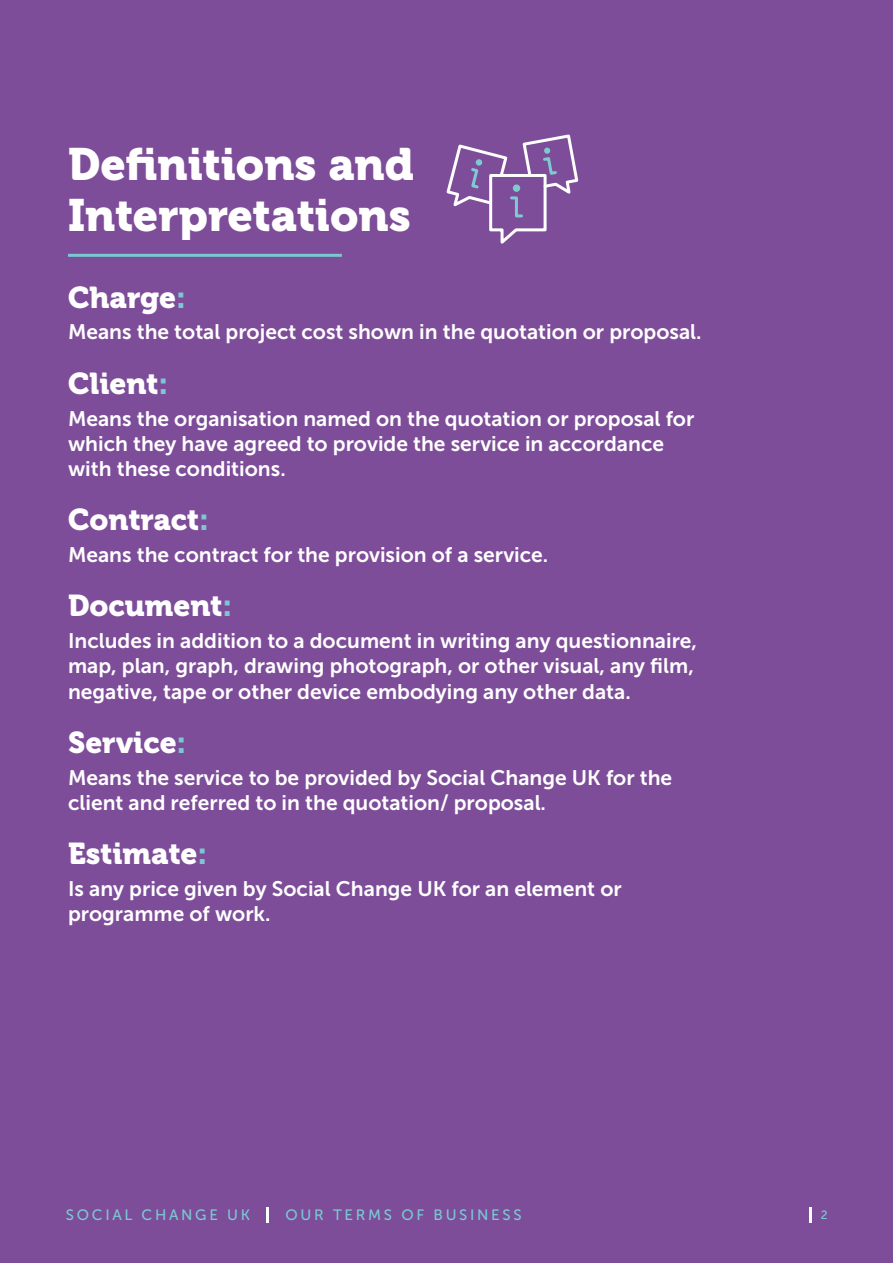
<style>
.page{position:relative;width:893px;height:1263px;background:#7e4d99}
.page>*{position:absolute;margin:0;border:0;box-sizing:border-box;transform-origin:0 0}
.t1{font:45px/51px "Museo 900";color:#fff}
.t2{font:30px "Museo 900";color:#fff}
.t3{font:21px/25.2px "Museo Sans 700";color:#fff}
.t4{font:15px "Museo Sans 500";letter-spacing:.18em;color:#7ac9d2}
.t5{font:12px "Museo Sans 500";color:#7ac9d2}
.s1{color:#7ac9d2}
</style>
<div class="page">
<svg style="left:809px;top:1207px;width:2px;height:15px"></svg>
<hr style="left:266px;top:1207px;width:3px;height:15px;background:#fff">
<hr style="left:68px;top:254px;width:274px;height:3px;background:#7ac9d2">
<svg style="left:446px;top:134px;width:133px;height:110px"></svg>
<div style="left:544px;top:147px;width:6px;height:7px;background:#7ecad2;border-radius:50%"></div>
<h1 class="t1" style="left:68px;top:140px;width:347px">Definitions and<br>Interpretations</h1>
<h2 class="t2" style="left:68px;top:280px;width:119px">Charge<span class="s1">:</span></h2>
<p class="t3" style="left:68px;top:320px;width:635px">Means the total project cost shown in the quotation or proposal.</p>
<h2 class="t2" style="left:68px;top:366px;width:102px">Client<span class="s1">:</span></h2>
<p class="t3" style="left:68px;top:406px;width:628px">Means the organisation named on the quotation or proposal for which they have agreed to provide the service in accordance with these conditions.</p>
<h2 class="t2" style="left:68px;top:503px;width:142px">Contract<span class="s1">:</span></h2>
<p class="t3" style="left:68px;top:542px;width:482px">Means the contract for the provision of a service.</p>
<h2 class="t2" style="left:68px;top:589px;width:166px">Document<span class="s1">:</span></h2>
<p class="t3" style="left:68px;top:628px;width:631px">Includes in addition to a document in writing any questionnaire, map, plan, graph, drawing photograph, or other visual, any film, negative, tape or other device embodying any other data.</p>
<h2 class="t2" style="left:68px;top:725px;width:120px">Service<span class="s1">:</span></h2>
<p class="t3" style="left:68px;top:765px;width:606px">Means the service to be provided by Social Change UK for the client and referred to in the quotation/ proposal.</p>
<h2 class="t2" style="left:68px;top:837px;width:141px">Estimate<span class="s1">:</span></h2>
<p class="t3" style="left:68px;top:876px;width:555px">Is any price given by Social Change UK for an element or programme of work.</p>
<p class="t4" style="left:66px;top:1207px;width:186px">SOCIAL CHANGE UK</p>
<p class="t4" style="left:286px;top:1207px;width:238px">OUR TERMS OF BUSINESS</p>
<p class="t5" style="left:821px;top:1208px;width:8px">2</p>
</div>
